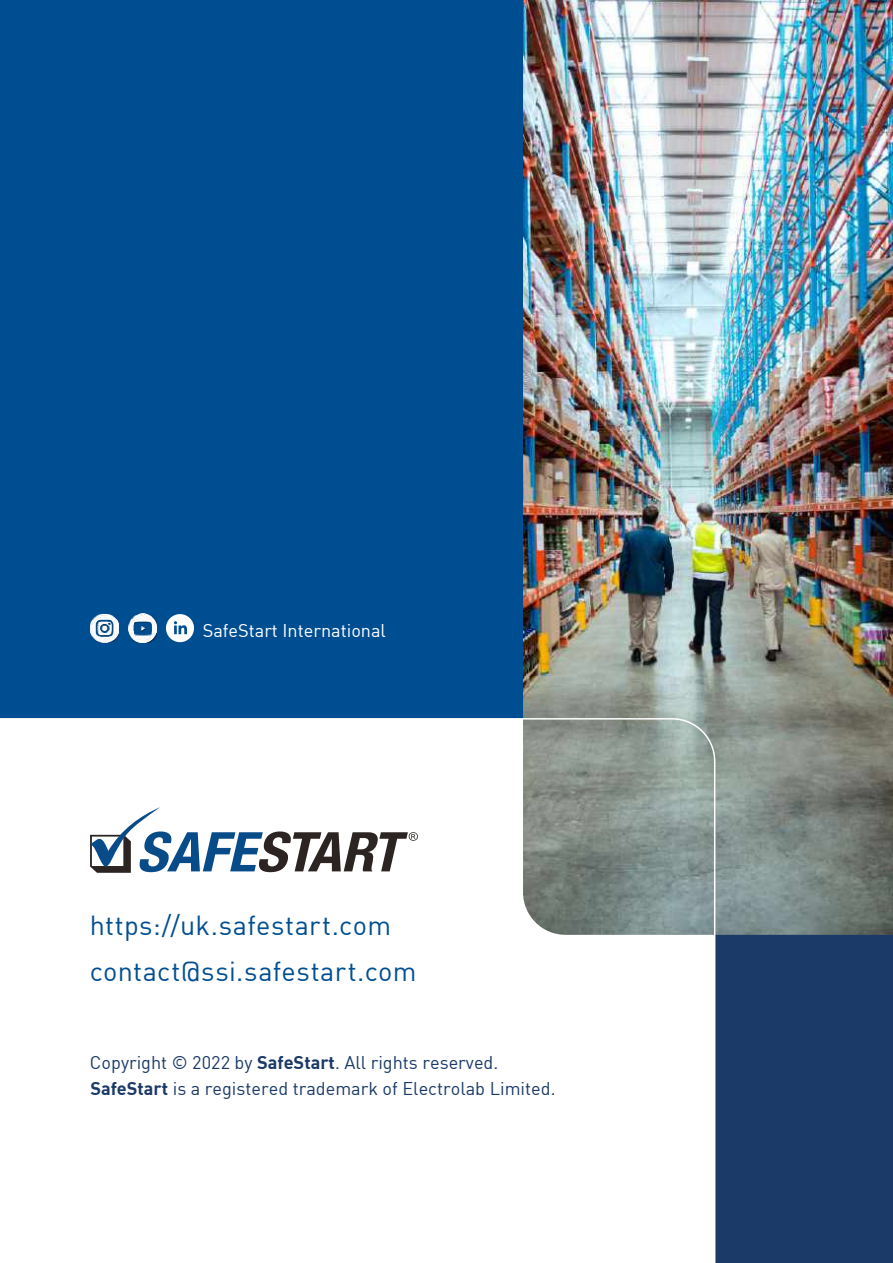
<style>
.page{position:relative;width:893px;height:1263px;background:#004e92}
.page>*{position:absolute;margin:0;border:0;box-sizing:border-box;transform-origin:0 0}
.t1{font:27px "DIN";letter-spacing:.015em;color:#004e92}
.t2{font:18.15px/26.1px "DIN";color:#1b3a67}
.t3{font:18.15px "DIN";color:#fff}
.s1{font-family:"DIN Bold"}
</style>
<div class="page">
<div style="left:587px;top:625px;width:306px;height:638px;background:#1b3a67"></div>
<img style="left:523px;top:0;width:370px;height:935px">
<svg style="left:0;top:718px;width:715px;height:545px;background:#f1f2f2"></svg>
<svg style="left:90px;top:807px;width:328px;height:66px;background:#b8c1c9"></svg>
<svg style="left:166px;top:614px;width:28px;height:28px"></svg>
<img style="left:90px;top:614px;width:29px;height:28px">
<img style="left:128px;top:614px;width:29px;height:28px">
<p class="t3" style="left:203px;top:619px;width:185px">SafeStart International</p>
<h1 class="t1" style="left:90px;top:908px;width:303px">https://uk.safestart.com</h1>
<h1 class="t1" style="left:90px;top:955px;width:328px">contact@ssi.safestart.com</h1>
<p class="t2" style="left:90px;top:1049px;width:467px">Copyright © 2022 by <span class="s1">SafeStart</span>. All rights reserved.<br><span class="s1">SafeStart</span> is a registered trademark of Electrolab Limited.</p>
</div>
